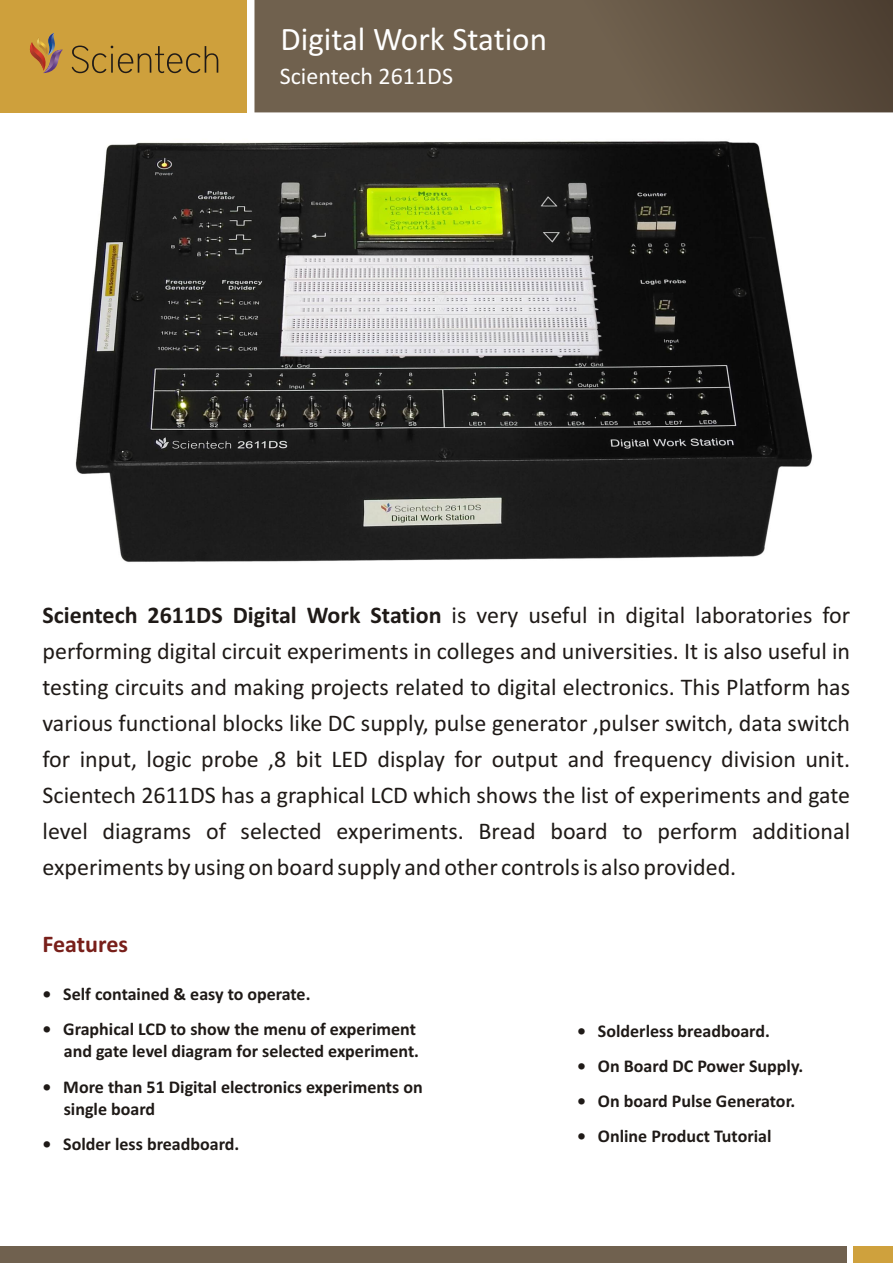
<style>
.page{position:relative;width:893px;height:1263px;background:#fff}
.page>*{position:absolute;margin:0;border:0;box-sizing:border-box;transform-origin:0 0}
.t1{font:33px "Calibri";color:#fff}
.t2{font:24px/36px "Calibri";color:#1f1a17;text-align:justify}
.t3{font:24px "Calibri";color:#fff}
.t4{font:700 24px "Calibri";color:#781f1a}
.t5{font:700 18px/21.9px "Calibri";color:#1f1a17;text-align:right}
.s1{font-weight:700}
</style>
<div class="page">
<div style="left:0;top:1246px;width:846px;height:17px;background:#70614f"></div>
<div style="left:854px;top:1246px;width:39px;height:17px;background:#cfa13d"></div>
<svg style="left:254px;top:0;width:639px;height:112px;background:#685948"></svg>
<div style="left:0;top:0;width:246px;height:112px;background:#cea03c"></div>
<svg style="left:72px;top:46px;width:146px;height:27px"></svg>
<svg style="left:29px;top:33px;width:34px;height:40px"></svg>
<img style="left:75px;top:141px;width:738px;height:421px">
<h1 class="t1" style="left:281px;top:25px;width:268px">Digital Work Station</h1>
<p class="t3" style="left:280px;top:66px;width:175px">Scientech 2611DS</p>
<p class="t2" style="left:42px;top:599px;width:809px"><span class="s1">Scientech 2611DS Digital Work Station</span> is very useful in digital laboratories for performing digital circuit experiments in colleges and universities. It is also useful in testing circuits and making projects related to digital electronics. This Platform has various functional blocks like DC supply, pulse generator ,pulser switch, data switch for input, logic probe ,8 bit LED display for output and frequency division unit.<br>Scientech 2611DS has a graphical LCD which shows the list of experiments and gate level diagrams of selected experiments. Bread board to perform additional experiments by using on board supply and other controls is also provided.</p>
<p class="t4" style="left:43px;top:934px;width:87px">Features</p>
<p class="t5" style="left:43px;top:985px;width:269px">• Self contained &amp; easy to operate.</p>
<p class="t5" style="left:43px;top:1020px;width:378px">• Graphical LCD to show the menu of experiment and gate level diagram for selected experiment.</p>
<p class="t5" style="left:64px;top:1077px;width:360px;text-align:left;text-indent:-21px">• More than 51 Digital electronics experiments on single board</p>
<p class="t5" style="left:43px;top:1134px;width:198px">• Solder less breadboard.</p>
<p class="t5" style="left:598px;top:1021px;width:173px">Solderless breadboard.</p>
<p class="t5" style="left:577px;top:1021px;width:10px">•</p>
<p class="t5" style="left:577px;top:1056px;width:228px">• On Board DC Power Supply.</p>
<p class="t5" style="left:577px;top:1092px;width:220px">• On board Pulse Generator.</p>
<p class="t5" style="left:577px;top:1127px;width:196px">• Online Product Tutorial</p>
</div>
